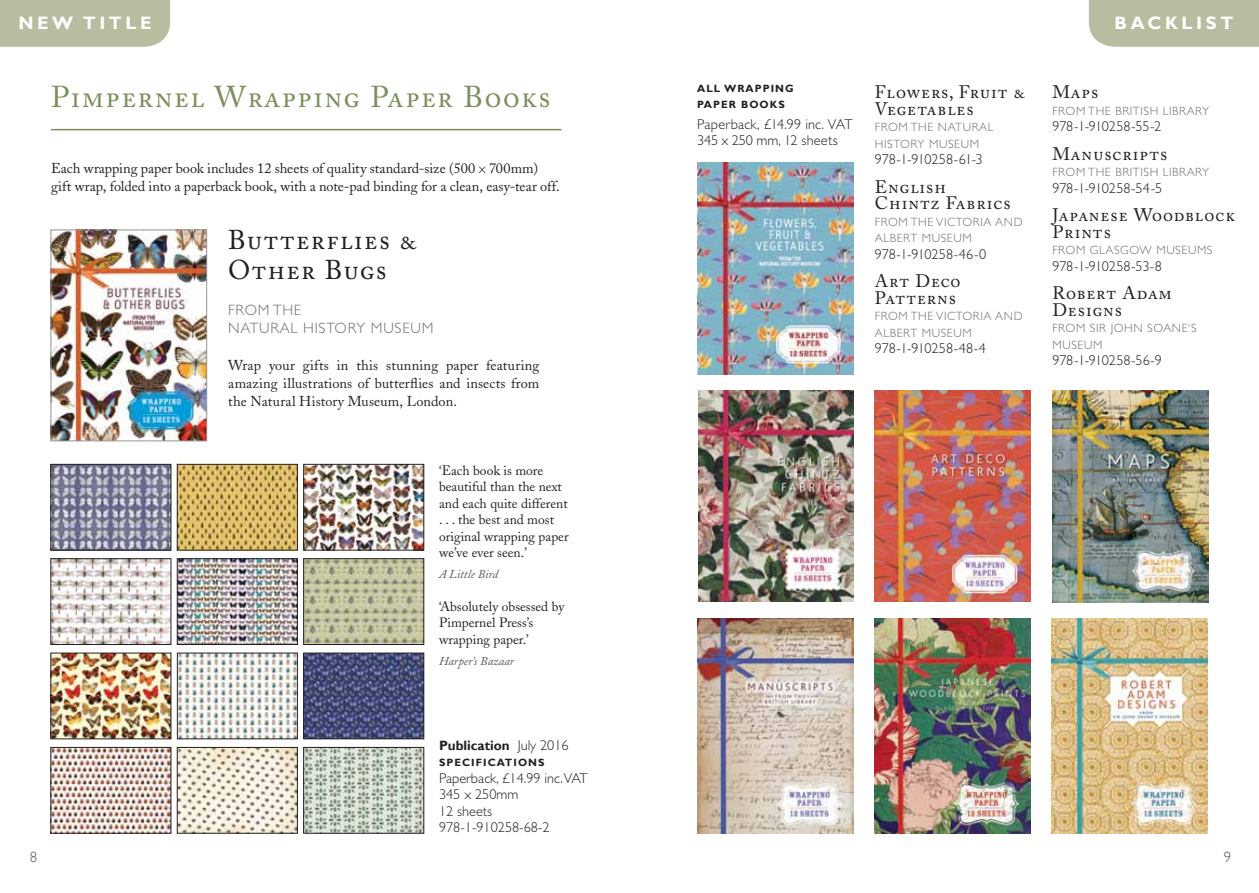
<style>
.page{position:relative;width:1259px;height:893px;background:#fff}
.page>*{position:absolute;margin:0;border:0;box-sizing:border-box;transform-origin:0 0}
.t1{font:30px "Adobe Caslon Regular SC";letter-spacing:.05em;color:#7b905b}
.t2{font:27px/30px "Adobe Caslon Regular SC";letter-spacing:.05em;color:#231f20}
.t3{font:18px/16.5px "Adobe Caslon Regular SC";letter-spacing:.05em;color:#231f20}
.t4{font:700 18px "Gill Sans";letter-spacing:.2em;color:#fff}
.t5{font:300 15px/18px "Gill Sans";letter-spacing:.05em;color:#6d6e71}
.t6{font:300 15px "Gill Sans";color:#58595b}
.t7{font:14.25px/18.5px "Adobe Caslon";color:#231f20}
.t8{font:300 14.25px/16.5px "Gill Sans";color:#231f20}
.t9{font:13.5px/16.5px "Adobe Caslon";color:#231f20}
.t10{font:700 13.5px "Gill Sans";color:#231f20}
.t11{font:300 12px/16.5px "Gill Sans";letter-spacing:.05em;color:#6d6e71}
.t12{font:italic 12px "Adobe Caslon";color:#58595b}
.t13{font:700 10.5px/16.5px "Gill Sans";letter-spacing:.1em;color:#231f20}
.s1{font-family:"Gill Sans";font-weight:300}
.s2{font-weight:300;font-size:14.25px}
</style>
<div class="page">
<div style="left:0;top:0;width:170px;height:47px;background:#b7bda0"></div>
<div style="left:1089px;top:0;width:170px;height:47px;background:#b7bda0"></div>
<img style="left:698px;top:391px;width:155px;height:211px">
<img style="left:697px;top:163px;width:156px;height:211px">
<img style="left:874px;top:618px;width:156px;height:215px">
<img style="left:698px;top:618px;width:155px;height:215px">
<img style="left:1052px;top:618px;width:156px;height:215px">
<img style="left:1052px;top:391px;width:156px;height:211px">
<img style="left:874px;top:391px;width:156px;height:211px">
<hr style="left:51px;top:129px;width:510px;height:1px;background:#7b905b">
<img style="left:53px;top:232px;width:152px;height:207px">
<div style="left:51px;top:230px;width:156px;height:211px;border:1px solid #939598"></div>
<img style="left:305px;top:466px;width:117px;height:82px">
<div style="left:303px;top:464px;width:121px;height:86px;border:1px solid #231f20"></div>
<img style="left:305px;top:560px;width:117px;height:83px">
<div style="left:303px;top:558px;width:121px;height:87px;border:1px solid #231f20"></div>
<img style="left:53px;top:749px;width:116px;height:82px">
<div style="left:51px;top:747px;width:120px;height:86px;border:1px solid #231f20"></div>
<img style="left:305px;top:749px;width:117px;height:82px">
<div style="left:303px;top:747px;width:121px;height:86px;border:1px solid #231f20"></div>
<img style="left:179px;top:655px;width:117px;height:82px">
<div style="left:177px;top:653px;width:121px;height:86px;border:1px solid #231f20"></div>
<img style="left:179px;top:560px;width:117px;height:83px">
<div style="left:177px;top:558px;width:121px;height:87px;border:1px solid #231f20"></div>
<img style="left:53px;top:466px;width:116px;height:82px">
<div style="left:51px;top:464px;width:120px;height:86px;border:1px solid #231f20"></div>
<img style="left:179px;top:749px;width:117px;height:82px">
<div style="left:177px;top:747px;width:121px;height:86px;border:1px solid #231f20"></div>
<img style="left:53px;top:560px;width:116px;height:83px">
<div style="left:51px;top:558px;width:120px;height:87px;border:1px solid #231f20"></div>
<img style="left:179px;top:466px;width:117px;height:82px">
<div style="left:177px;top:464px;width:121px;height:86px;border:1px solid #231f20"></div>
<img style="left:305px;top:655px;width:117px;height:82px">
<div style="left:303px;top:653px;width:121px;height:86px;border:1px solid #231f20"></div>
<img style="left:53px;top:655px;width:116px;height:82px">
<div style="left:51px;top:653px;width:120px;height:86px;border:1px solid #231f20"></div>
<p class="t4" style="left:18px;top:13px;width:135px">NEW TITL E</p>
<p class="t4" style="left:1114px;top:13px;width:119px">BAC KLI ST</p>
<h1 class="t1" style="left:51px;top:79px;width:501px">Pimpernel Wrapping Paper Books</h1>
<p class="t7" style="left:51px;top:159px;width:510px;line-height:18px">Each wrapping paper book includes 12 sheets of quality standard-size (500 <span class="s1">X</span> 700mm) gift wrap, folded into a paperback book, with a note-pad binding for a clean, easy-tear off.</p>
<h2 class="t2" style="left:228px;top:225px;width:190px">Butterflies &amp;<br>Other Bugs</h2>
<p class="t5" style="left:228px;top:301px;width:207px">FROM THE<br>NATURAL HISTORY MUSEUM</p>
<p class="t7" style="left:228px;top:356px;width:313px;text-align:justify">Wrap your gifts in this stunning paper featuring amazing illustrations of butterflies and insects from the Natural History Museum, London.</p>
<p class="t9" style="left:439px;top:462px;width:131px">‘Each book is more beautiful than the next and each quite different . . . the best and most original wrapping paper we’ve ever seen.’</p>
<p class="t12" style="left:439px;top:567px;width:61px">A Little Bird</p>
<p class="t9" style="left:439px;top:598px;width:127px">‘Absolutely obsessed by<br>Pimpernel Press’s wrapping paper.’</p>
<p class="t12" style="left:439px;top:654px;width:77px">Harper’s Bazaar</p>
<p class="t10" style="left:439px;top:737px;width:131px">PUBLICATION <span class="s2">JULY 2016</span></p>
<p class="t13" style="left:439px;top:755px;width:105px">SPECIFICATIONS</p>
<p class="t8" style="left:439px;top:770px;width:142px">PAPERBACK, £14.99 INC.VAT<br>345 X 250MM<br>12 SHEETS<br>978-1-910258-68-2</p>
<p class="t13" style="left:697px;top:80px;width:98px;text-indent:27px">WRAPPING<br>PAPER BOOKS</p>
<p class="t8" style="left:697px;top:116px;width:148px">PAPERBACK, £14.99 INC. VAT<br>345 X 250 MM, 12 SHEETS</p>
<p class="t13" style="left:697px;top:80px;width:9px">ALL</p>
<p class="t3" style="left:875px;top:84px;width:152px">Flowers, Fruit &amp;<br>Vegetables</p>
<p class="t11" style="left:875px;top:119px;width:16px">FROM</p>
<p class="t11" style="left:875px;top:119px;width:120px;text-indent:36px">THE NATURAL<br>HISTORY MUSEUM</p>
<p class="t8" style="left:875px;top:151px;width:109px">978-1-910258-61-3</p>
<p class="t3" style="left:875px;top:179px;width:137px">English<br>Chintz Fabrics</p>
<p class="t11" style="left:875px;top:214px;width:16px">FROM</p>
<p class="t11" style="left:911px;top:214px;width:55px">THE VICTOR</p>
<p class="t11" style="left:980px;top:214px;width:25px">IA AND</p>
<p class="t11" style="left:875px;top:230px;width:30px">ALBERT</p>
<p class="t11" style="left:921px;top:230px;width:34px">MUSEUM</p>
<p class="t8" style="left:875px;top:246px;width:113px">978-1-910258-46-0</p>
<p class="t3" style="left:875px;top:273px;width:87px">Art Deco<br>Patterns</p>
<p class="t11" style="left:875px;top:308px;width:16px">FROM</p>
<p class="t11" style="left:911px;top:308px;width:55px">THE VICTOR</p>
<p class="t11" style="left:980px;top:308px;width:25px">IA AND</p>
<p class="t11" style="left:875px;top:325px;width:30px">ALBERT</p>
<p class="t11" style="left:921px;top:325px;width:34px">MUSEUM</p>
<p class="t8" style="left:875px;top:340px;width:113px">978-1-910258-48-4</p>
<p class="t3" style="left:1052px;top:84px;width:47px">Maps</p>
<p class="t11" style="left:1052px;top:103px;width:16px">FROM</p>
<p class="t11" style="left:1088px;top:103px;width:100px">THE BRITISH LIBRARY</p>
<p class="t8" style="left:1052px;top:118px;width:110px">978-1-910258-55-2</p>
<p class="t3" style="left:1052px;top:146px;width:117px">Manuscripts</p>
<p class="t11" style="left:1052px;top:164px;width:16px">FROM</p>
<p class="t11" style="left:1088px;top:164px;width:100px">THE BRITISH LIBRARY</p>
<p class="t8" style="left:1052px;top:180px;width:111px">978-1-910258-54-5</p>
<p class="t3" style="left:1052px;top:207px;width:184px">Japanese Woodblock<br>Prints</p>
<p class="t11" style="left:1052px;top:242px;width:16px">FROM</p>
<p class="t11" style="left:1090px;top:242px;width:9px">GLA</p>
<p class="t11" style="left:1114px;top:242px;width:18px">SGOW</p>
<p class="t11" style="left:1156px;top:242px;width:34px">MUSEUM</p>
<p class="t11" style="left:1207px;top:242px;width:7px">S</p>
<p class="t8" style="left:1052px;top:258px;width:111px">978-1-910258-53-8</p>
<p class="t3" style="left:1052px;top:285px;width:121px">Robert Adam<br>Designs</p>
<p class="t11" style="left:1052px;top:320px;width:16px">FROM</p>
<p class="t11" style="left:1090px;top:320px;width:73px">SIR JOHN SOANE</p>
<p class="t11" style="left:1188px;top:320px;width:10px">‘S</p>
<p class="t11" style="left:1052px;top:337px;width:34px">MUSEUM</p>
<p class="t8" style="left:1052px;top:352px;width:111px">978-1-910258-56-9</p>
<p class="t6" style="left:30px;top:848px;width:9px">8</p>
<p class="t6" style="left:1223px;top:848px;width:9px">9</p>
</div>
